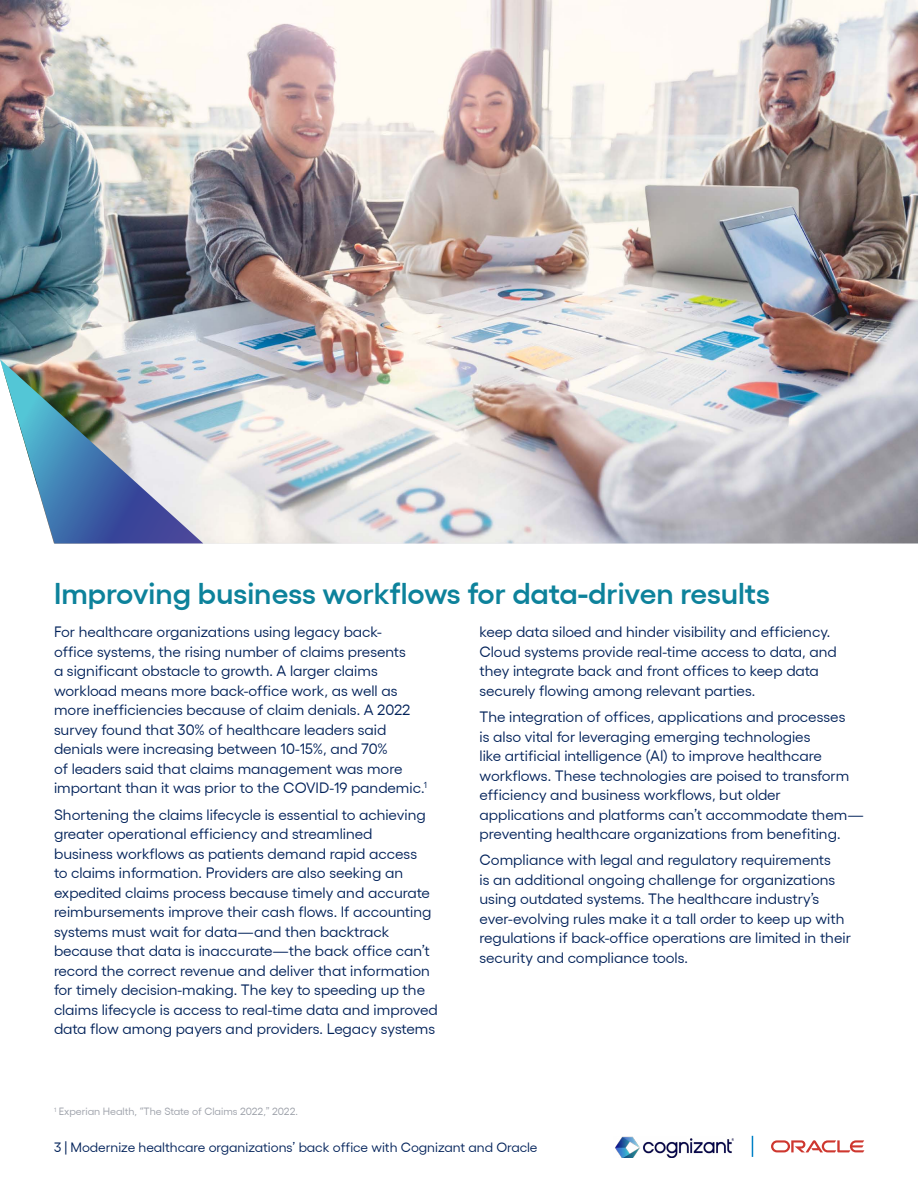
<style>
.page{position:relative;width:918px;height:1188px;background:#fff}
.page>*{position:absolute;margin:0;border:0;box-sizing:border-box;transform-origin:0 0}
.t1{font:600 30px "Gellix";color:#0d829b}
.t2{font:15px/19.5px "Gellix";color:#002159}
.t3{font:13.5px "Gellix";color:#002159}
.t4{font:10.5px "Gellix";color:#9b9fa8}
</style>
<div class="page">
<img style="left:615px;top:1137px;width:119px;height:21px">
<svg style="left:771px;top:1140px;width:93px;height:12px"></svg>
<svg style="left:752px;top:1136px;width:1px;height:21px"></svg>
<img style="left:0;top:0;width:918px;height:543px">
<img style="left:0;top:359px;width:203px;height:184px">
<h1 class="t1" style="left:54px;top:570px;width:718px">Improving business workflows for data-driven results</h1>
<p class="t2" style="left:480px;top:621px;width:359px">keep data siloed and hinder visibility and efficiency.<br>Cloud systems provide real-time access to data, and they integrate back and front offices to keep data securely flowing among relevant parties.</p>
<p class="t2" style="left:480px;top:706px;width:386px">The integration of offices, applications and processes<br>is also vital for leveraging emerging technologies<br>like artificial intelligence (AI) to improve healthcare workflows. These technologies are poised to transform efficiency and business workflows, but older applications and platforms can’t accommodate them— preventing healthcare organizations from benefiting.</p>
<p class="t2" style="left:480px;top:849px;width:373px">Compliance with legal and regulatory requirements<br>is an additional ongoing challenge for organizations using outdated systems. The healthcare industry’s ever-evolving rules make it a tall order to keep up with regulations if back-office operations are limited in their security and compliance tools.</p>
<p class="t2" style="left:54px;top:621px;width:374px">For healthcare organizations using legacy back-<br>office systems, the rising number of claims presents<br>a significant obstacle to growth. A larger claims workload means more back-office work, as well as more inefficiencies because of claim denials. A 2022 survey found that 30% of healthcare leaders said denials were increasing between 10-15%, and 70%<br>of leaders said that claims management was more important than it was prior to the COVID-19 pandemic.<sup>1</sup></p>
<p class="t2" style="left:54px;top:803px;width:385px">Shortening the claims lifecycle is essential to achieving greater operational efficiency and streamlined<br>business workflows as patients demand rapid access<br>to claims information. Providers are also seeking an expedited claims process because timely and accurate reimbursements improve their cash flows. If accounting systems must wait for data—and then backtrack because that data is inaccurate—the back office can’t record the correct revenue and deliver that information for timely decision-making. The key to speeding up the claims lifecycle is access to real-time data and improved data flow among payers and providers. Legacy systems</p>
<p class="t4" style="left:54px;top:1103px;width:245px"><sup>1</sup> Experian Health, “The State of Claims 2022,” 2022.</p>
<p class="t3" style="left:54px;top:1137px;width:485px">3 | Modernize healthcare organizations’ back office with Cognizant and Oracle</p>
</div>
